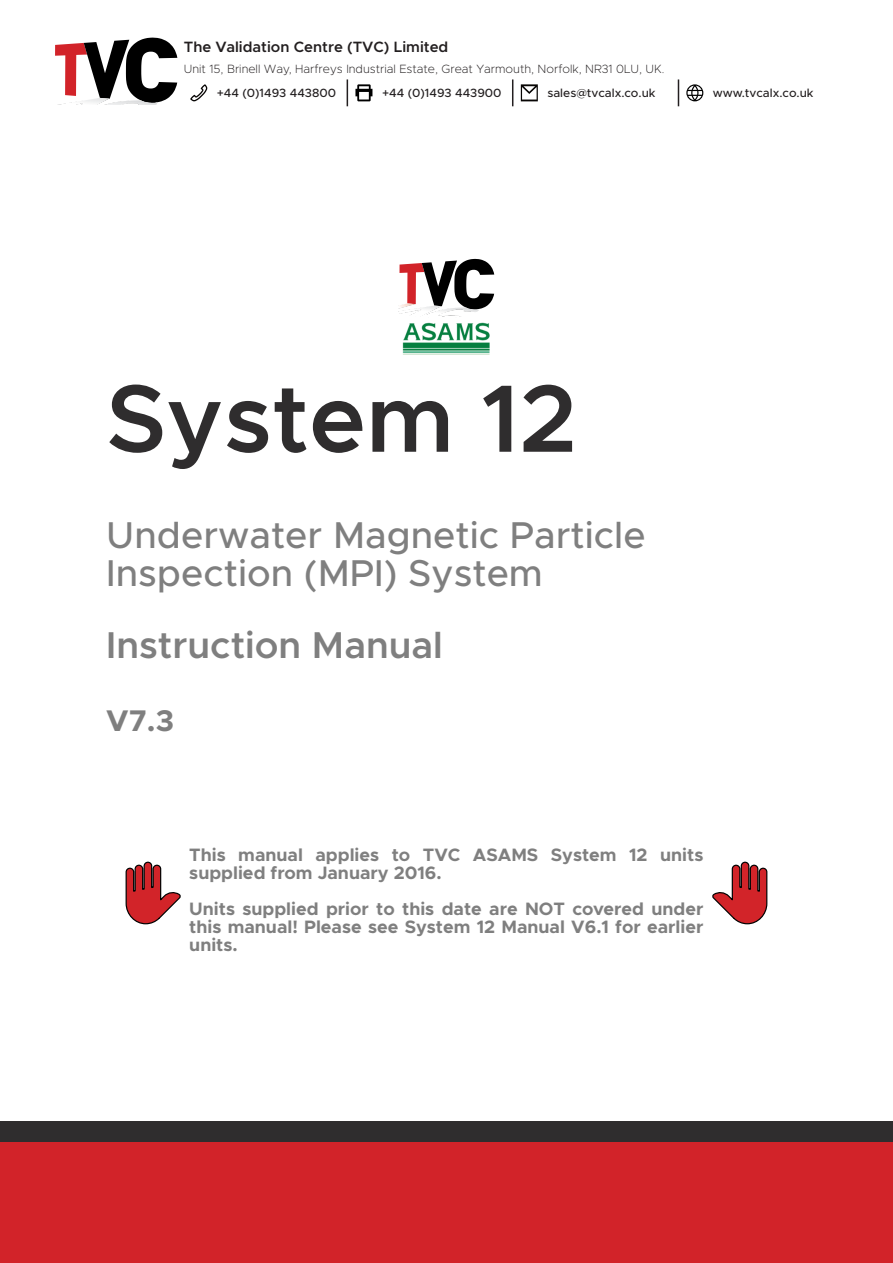
<style>
.page{position:relative;width:893px;height:1263px;background:#fff}
.page>*{position:absolute;margin:0;border:0;box-sizing:border-box;transform-origin:0 0}
.t1{font:600 96px "Metropolis";color:#2f2d2e}
.t2{font:500 37.5px/37.5px "Metropolis";color:#7f7f7f}
.t3{font:600 37.5px "Metropolis";color:#7f7f7f}
.t4{font:700 30px "Metropolis";color:#7f7f7f}
.t5{font:700 18px/18px "Metropolis";color:#7f7f7f}
.t6{font:600 15px "Metropolis";color:#231f20}
.t7{font:200 12px "Metropolis";color:#231f20}
.t8{font:500 12px "Metropolis";color:#231f20}
</style>
<div class="page">
<img style="left:402px;top:322px;width:88px;height:33px">
<img style="left:399px;top:309px;width:26px;height:6px">
<img style="left:426px;top:309px;width:53px;height:8px">
<svg style="left:399px;top:259px;width:95px;height:50px"></svg>
<div style="left:0;top:1132px;width:893px;height:131px;background:#d22329"></div>
<div style="left:0;top:1122px;width:893px;height:20px;background:#2f2d2e"></div>
<svg style="left:347px;top:79px;width:1px;height:27px"></svg>
<svg style="left:512px;top:79px;width:1px;height:27px"></svg>
<svg style="left:678px;top:79px;width:1px;height:27px"></svg>
<svg style="left:55px;top:38px;width:122px;height:65px"></svg>
<img style="left:58px;top:98px;width:52px;height:7px">
<img style="left:104px;top:100px;width:53px;height:5px">
<img style="left:141px;top:100px;width:15px;height:3px">
<svg style="left:190px;top:84px;width:17px;height:17px"></svg>
<svg style="left:355px;top:84px;width:17px;height:17px"></svg>
<svg style="left:686px;top:84px;width:17px;height:17px"></svg>
<svg style="left:521px;top:84px;width:17px;height:17px"></svg>
<svg style="left:125px;top:861px;width:56px;height:64px"></svg>
<svg style="left:712px;top:861px;width:56px;height:64px"></svg>
<p class="t6" style="left:184px;top:40px;width:266px">The Validation Centre (TVC) Limited</p>
<p class="t7" style="left:184px;top:63px;width:482px">Unit 15, Brinell Way, Harfreys Industrial Estate, Great Yarmouth, Norfolk, NR31 0LU, UK.</p>
<p class="t8" style="left:217px;top:88px;width:121px">+44 (0)1493 443800</p>
<p class="t8" style="left:382px;top:88px;width:121px">+44 (0)1493 443900</p>
<p class="t8" style="left:547px;top:88px;width:110px">sales@tvcalx.co.uk</p>
<p class="t8" style="left:713px;top:88px;width:102px">www.tvcalx.co.uk</p>
<h1 class="t1" style="left:106px;top:375px;width:472px">System 12</h1>
<h2 class="t2" style="left:106px;top:518px;width:541px">Underwater Magnetic Particle<br>Inspection (MPI) System</h2>
<h2 class="t3" style="left:106px;top:628px;width:338px">Instruction Manual</h2>
<h3 class="t4" style="left:106px;top:708px;width:69px">V7.3</h3>
<p class="t5" style="left:189px;top:846px;width:516px">This manual applies to TVC ASAMS System 12 units supplied from January 2016.</p>
<p class="t5" style="left:189px;top:900px;width:516px;text-align:justify">Units supplied prior to this date are NOT covered under this manual! Please see System 12 Manual V6.1 for earlier units.</p>
</div>
